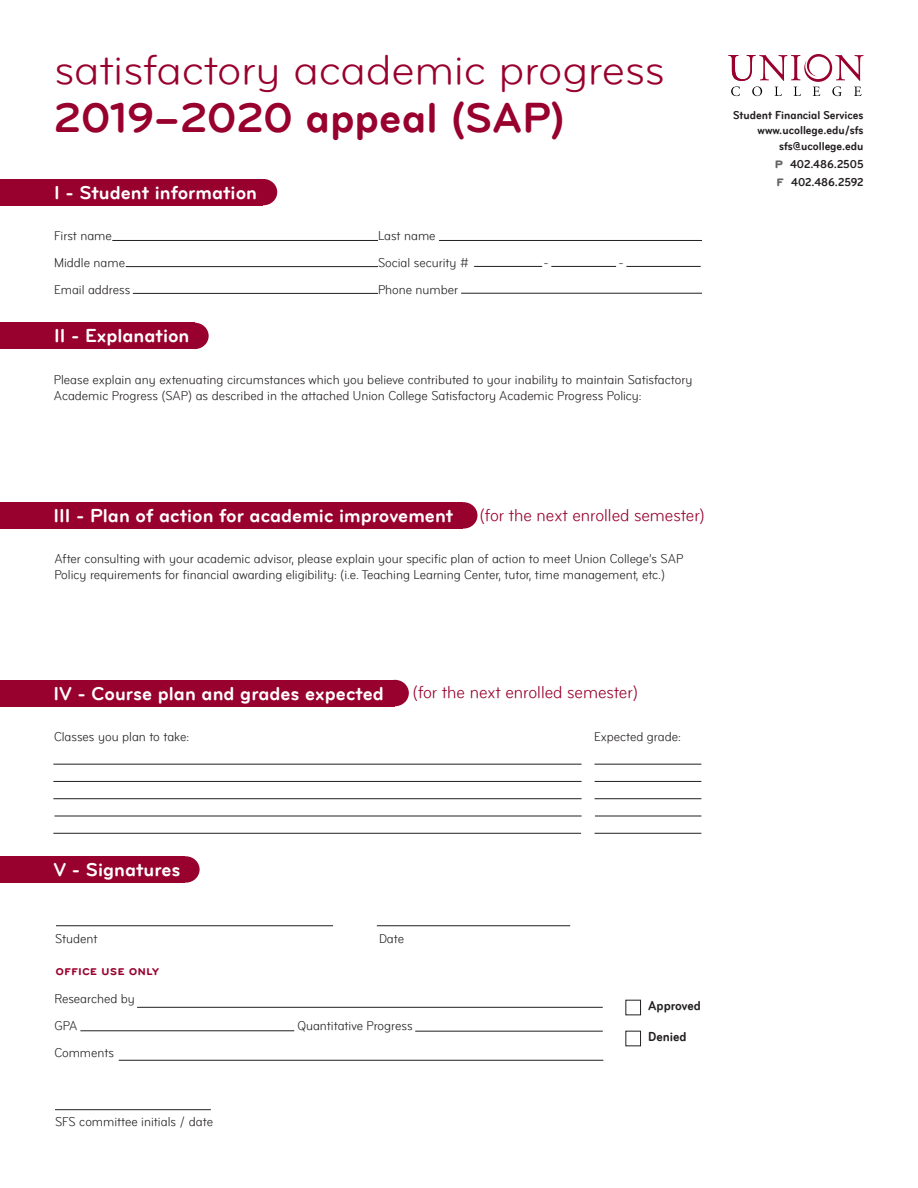
<style>
.page{position:relative;width:918px;height:1188px;background:#fff}
.page>*{position:absolute;margin:0;border:0;box-sizing:border-box;transform-origin:0 0}
.t1{font:43.5px/48px "Bryant Pro Regular Alt No 1";color:#98012d}
.t2{font:19.5px "Bryant Pro Bold Alt No 1";color:#fff}
.t3{font:18px "Bryant Regular Condensed Alt";color:#98012d}
.Body{font:13.5px/16.2px "Bryant Regular Condensed Alt";color:#231f20}
.Text_field{font:13.5px "Bryant Regular Condensed Alt";color:#231f20}
.t4{font:13.5px "Bryant Bold Condensed Alt";color:#231f20}
.Body-2{font:13.5px "Bryant Pro Bold SC";color:#98012d}
.t5{font:12px "Bryant Bold Condensed Alt";color:#231f20}
.s1{font-family:"Bryant Pro Bold Alt No 1"}
.s2{font-family:"Bryant Pro Bold SC";font-size:15px;color:#636366}
</style>
<div class="page">
<svg style="left:728px;top:54px;width:136px;height:42px"></svg>
<hr style="left:80px;top:1031px;width:214px;height:1px;background:#231f20">
<hr style="left:56px;top:925px;width:277px;height:1px;background:#231f20">
<hr style="left:137px;top:1007px;width:466px;height:1px;background:#231f20">
<hr style="left:119px;top:1060px;width:484px;height:1px;background:#231f20">
<hr style="left:377px;top:925px;width:193px;height:1px;background:#231f20">
<hr style="left:55px;top:1109px;width:156px;height:1px;background:#231f20">
<div style="left:626px;top:1000px;width:15px;height:15px;border:1px solid #231f20"></div>
<div style="left:626px;top:1031px;width:15px;height:15px;border:1px solid #231f20"></div>
<div style="left:0;top:179px;width:263px;height:26px;background:#98012d"></div>
<div style="left:250px;top:179px;width:27px;height:26px;background:#98012d;border-radius:50%"></div>
<div style="left:0;top:323px;width:194px;height:26px;background:#98012d"></div>
<div style="left:181px;top:323px;width:28px;height:26px;background:#98012d;border-radius:50%"></div>
<div style="left:0;top:502px;width:463px;height:27px;background:#98012d"></div>
<div style="left:450px;top:502px;width:28px;height:27px;background:#98012d;border-radius:50%"></div>
<div style="left:0;top:680px;width:394px;height:26px;background:#98012d"></div>
<div style="left:381px;top:680px;width:28px;height:26px;background:#98012d;border-radius:50%"></div>
<div style="left:0;top:856px;width:185px;height:27px;background:#98012d"></div>
<div style="left:172px;top:856px;width:28px;height:27px;background:#98012d;border-radius:50%"></div>
<hr style="left:112px;top:240px;width:266px;height:1px;background:#231f20">
<hr style="left:439px;top:240px;width:263px;height:1px;background:#231f20">
<hr style="left:474px;top:266px;width:68px;height:1px;background:#231f20">
<hr style="left:461px;top:293px;width:241px;height:1px;background:#231f20">
<hr style="left:126px;top:266px;width:252px;height:1px;background:#231f20">
<hr style="left:133px;top:293px;width:245px;height:1px;background:#231f20">
<hr style="left:626px;top:266px;width:75px;height:1px;background:#231f20">
<hr style="left:551px;top:266px;width:65px;height:1px;background:#231f20">
<hr style="left:53px;top:764px;width:529px;height:1px;background:#231f20">
<hr style="left:53px;top:781px;width:529px;height:1px;background:#231f20">
<hr style="left:53px;top:798px;width:529px;height:1px;background:#231f20">
<hr style="left:55px;top:816px;width:527px;height:1px;background:#231f20">
<hr style="left:53px;top:833px;width:528px;height:1px;background:#231f20">
<hr style="left:595px;top:764px;width:106px;height:1px;background:#231f20">
<hr style="left:595px;top:781px;width:106px;height:1px;background:#231f20">
<hr style="left:595px;top:798px;width:106px;height:1px;background:#231f20">
<hr style="left:595px;top:816px;width:106px;height:1px;background:#231f20">
<hr style="left:595px;top:833px;width:106px;height:1px;background:#231f20">
<hr style="left:415px;top:1031px;width:188px;height:1px;background:#231f20">
<p class="t1" style="left:54px;top:46px;width:612px">satisfactory academic progress<br><span class="s1">2019–2020 appeal (SAP)</span></p>
<p class="t2" style="left:54px;top:181px;width:205px">I - Student information</p>
<p class="Text_field" style="left:54px;top:228px;width:59px">First name</p>
<p class="Text_field" style="left:378px;top:228px;width:59px">Last name</p>
<p class="Text_field" style="left:54px;top:255px;width:72px">Middle name</p>
<p class="Text_field" style="left:378px;top:255px;width:92px">Social security #</p>
<p class="Text_field" style="left:544px;top:255px;width:7px">-</p>
<p class="Text_field" style="left:619px;top:255px;width:7px">-</p>
<p class="Text_field" style="left:54px;top:282px;width:78px">Email address</p>
<p class="Text_field" style="left:378px;top:282px;width:82px">Phone number</p>
<p class="t2" style="left:54px;top:325px;width:137px">II - Explanation</p>
<p class="Body" style="left:54px;top:371px;width:640px">Please explain any extenuating circumstances which you believe contributed to your inability to maintain Satisfactory<br>Academic Progress (SAP) as described in the attached Union College Satisfactory Academic Progress Policy:</p>
<p class="t5" style="left:733px;top:109px;width:132px">Student Financial Services</p>
<p class="t5" style="left:758px;top:123px;width:107px">www.ucollege.edu/sfs</p>
<p class="t5" style="left:779px;top:139px;width:86px">sfs@ucollege.edu</p>
<p class="t5" style="left:775px;top:157px;width:90px"><span class="s2">p</span> 402.486.2505</p>
<p class="t5" style="left:776px;top:175px;width:89px"><span class="s2">f</span> 402.486.2592</p>
<p class="t2" style="left:53px;top:505px;width:401px">III - Plan of action for academic improvement</p>
<p class="t3" style="left:480px;top:505px;width:227px">(for the next enrolled semester)</p>
<p class="Body" style="left:54px;top:551px;width:630px">After consulting with your academic advisor, please explain your specific plan of action to meet Union College’s SAP<br>Policy requirements for financial awarding eligibility: (i.e. Teaching Learning Center, tutor, time management, etc.)</p>
<p class="t2" style="left:53px;top:682px;width:332px">IV - Course plan and grades expected</p>
<p class="t3" style="left:413px;top:683px;width:227px">(for the next enrolled semester)</p>
<p class="Body" style="left:54px;top:728px;width:137px">Classes you plan to take:</p>
<p class="Body" style="left:594px;top:728px;width:88px">Expected grade:</p>
<p class="t2" style="left:53px;top:859px;width:129px">V - Signatures</p>
<p class="Body" style="left:55px;top:931px;width:44px">Student</p>
<p class="Body" style="left:379px;top:931px;width:27px">Date</p>
<p class="Body-2" style="left:56px;top:963px;width:105px">office use only</p>
<p class="Text_field" style="left:54px;top:992px;width:82px">Researched by</p>
<p class="Text_field" style="left:54px;top:1019px;width:25px">GPA</p>
<p class="Text_field" style="left:297px;top:1019px;width:117px">Quantitative Progress</p>
<p class="Text_field" style="left:54px;top:1046px;width:61px">Comments</p>
<p class="Body" style="left:55px;top:1114px;width:159px">SFS committee initials / date</p>
<p class="t4" style="left:648px;top:998px;width:54px">Approved</p>
<p class="t4" style="left:648px;top:1029px;width:40px">Denied</p>
</div>
